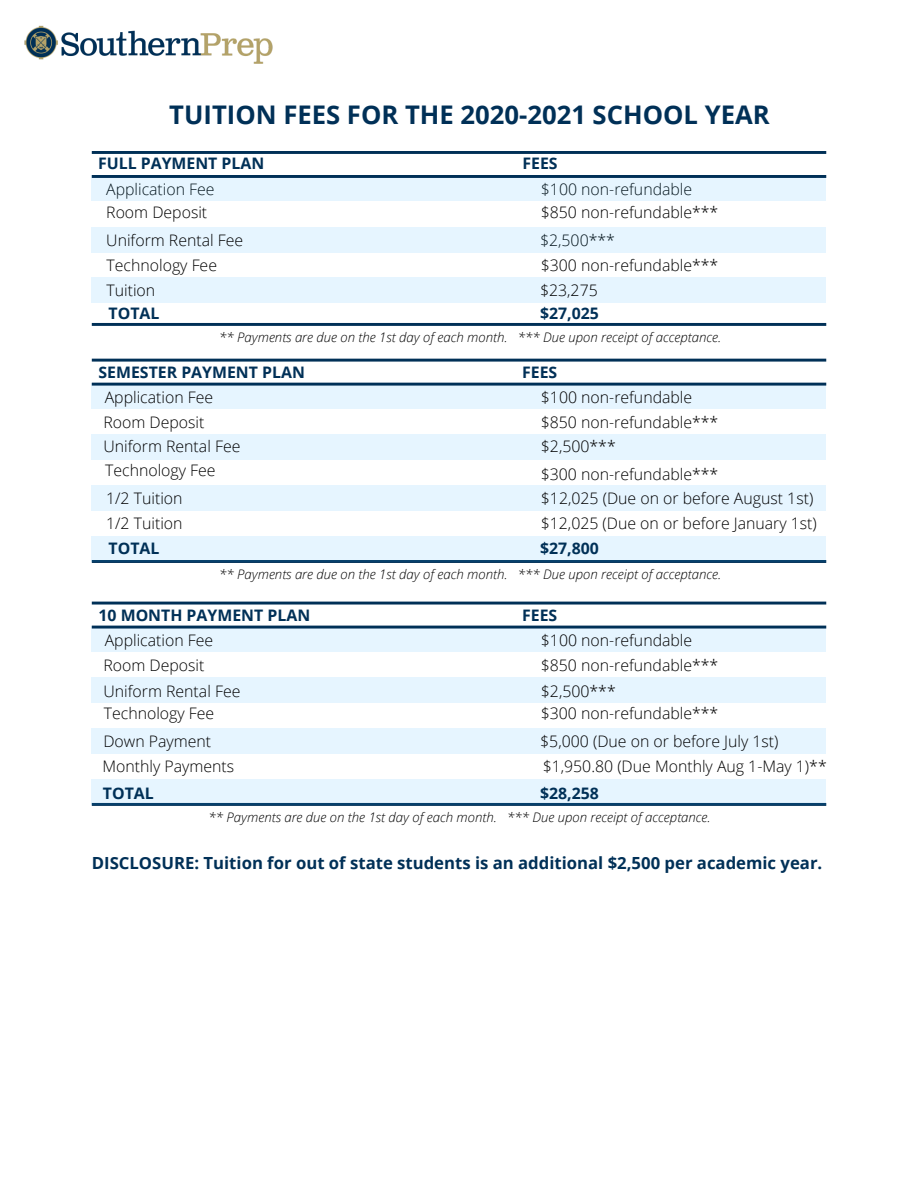
<style>
.page{position:relative;width:918px;height:1188px;background:#fff}
.page>*{position:absolute;margin:0;border:0;box-sizing:border-box;transform-origin:0 0}
.t1{font:700 25.65px "Open Sans";color:#003057}
.t2{font:700 16.65px "Open Sans";color:#003057}
.t3{font:300 15.9px/25.3px "Open Sans";color:#000}
.t4{font:700 15.9px "Open Sans";color:#003057}
.t5{font:italic 300 13.2px "Open Sans";color:#000}
</style>
<div class="page">
<img style="left:24px;top:25px;width:249px;height:39px">
<div style="left:92px;top:383px;width:734px;height:26px;background:#e6f5ff"></div>
<svg style="left:92px;top:359px;width:734px;height:3px;background:#234c6e"></svg>
<svg style="left:92px;top:383px;width:734px;height:3px;background:#1f4b6e"></svg>
<div style="left:92px;top:434px;width:734px;height:26px;background:#e6f5ff"></div>
<div style="left:92px;top:485px;width:734px;height:25px;background:#e6f5ff"></div>
<svg style="left:92px;top:561px;width:734px;height:2px"></svg>
<div style="left:92px;top:536px;width:734px;height:25px;background:#e6f5ff"></div>
<div style="left:92px;top:277px;width:734px;height:26px;background:#e6f5ff"></div>
<div style="left:92px;top:176px;width:734px;height:25px;background:#e6f5ff"></div>
<svg style="left:92px;top:151px;width:734px;height:3px;background:#05345a"></svg>
<svg style="left:92px;top:175px;width:734px;height:3px;background:#04335a"></svg>
<div style="left:92px;top:227px;width:734px;height:25px;background:#e6f5ff"></div>
<svg style="left:92px;top:323px;width:734px;height:3px;background:#08365c"></svg>
<div style="left:92px;top:626px;width:734px;height:26px;background:#e6f5ff"></div>
<svg style="left:92px;top:602px;width:734px;height:3px;background:#285071"></svg>
<svg style="left:92px;top:626px;width:734px;height:3px;background:#244e71"></svg>
<div style="left:92px;top:677px;width:734px;height:26px;background:#e6f5ff"></div>
<div style="left:92px;top:728px;width:734px;height:25px;background:#e6f5ff"></div>
<svg style="left:92px;top:804px;width:734px;height:2px"></svg>
<div style="left:92px;top:779px;width:734px;height:25px;background:#e6f5ff"></div>
<h1 class="t1" style="left:169px;top:96px;width:602px">TUITION FEES FOR THE 2020-2021 SCHOOL YEAR</h1>
<p class="t4" style="left:98px;top:152px;width:168px">FULL PAYMENT PLAN</p>
<p class="t4" style="left:522px;top:152px;width:37px">FEES</p>
<p class="t3" style="left:106px;top:177px;width:110px;line-height:23.2px">Application Fee<br>Room Deposit</p>
<p class="t3" style="left:541px;top:177px;width:179px;line-height:23.2px">$100 non-refundable $850 non-refundable***</p>
<p class="t3" style="left:540px;top:227px;width:180px;line-height:24.9px">$2,500***<br>$300 non-refundable*** $23,275</p>
<p class="t4" style="left:540px;top:302px;width:60px">$27,025</p>
<p class="t3" style="left:106px;top:227px;width:138px">Uniform Rental Fee</p>
<p class="t3" style="left:107px;top:252px;width:112px">Technology Fee</p>
<p class="t3" style="left:107px;top:277px;width:50px">Tuition</p>
<p class="t4" style="left:109px;top:302px;width:52px">TOTAL</p>
<p class="t5" style="left:219px;top:327px;width:504px">** Payments are due on the 1st day of each month. *** Due upon receipt of acceptance.</p>
<p class="t4" style="left:99px;top:361px;width:208px">SEMESTER PAYMENT PLAN</p>
<p class="t3" style="left:105px;top:385px;width:110px">Application Fee</p>
<p class="t3" style="left:103px;top:409px;width:103px">Room Deposit</p>
<p class="t3" style="left:103px;top:433px;width:138px">Uniform Rental Fee</p>
<p class="t3" style="left:105px;top:457px;width:112px;line-height:27.2px">Technology Fee<br>1/2 Tuition</p>
<p class="t3" style="left:106px;top:510px;width:78px">1/2 Tuition</p>
<p class="t4" style="left:109px;top:537px;width:52px">TOTAL</p>
<p class="t4" style="left:522px;top:361px;width:37px">FEES</p>
<p class="t3" style="left:541px;top:409px;width:179px">$850 non-refundable***</p>
<p class="t3" style="left:541px;top:385px;width:153px">$100 non-refundable</p>
<p class="t3" style="left:541px;top:432px;width:179px;line-height:28.2px">$2,500***<br>$300 non-refundable***</p>
<p class="t3" style="left:541px;top:485px;width:278px">$12,025 (Due on or before August 1st) $12,025 (Due on or before January 1st)</p>
<p class="t4" style="left:540px;top:537px;width:60px">$27,800</p>
<p class="t5" style="left:219px;top:564px;width:504px">** Payments are due on the 1st day of each month. *** Due upon receipt of acceptance.</p>
<p class="t4" style="left:99px;top:604px;width:213px">10 MONTH PAYMENT PLAN</p>
<p class="t4" style="left:522px;top:604px;width:37px">FEES</p>
<p class="t3" style="left:103px;top:628px;width:138px">Application Fee<br>Room Deposit<br>Uniform Rental Fee</p>
<p class="t3" style="left:102px;top:700px;width:133px;line-height:26.5px">Technology Fee<br>Down Payment<br>Monthly Payments</p>
<p class="t3" style="left:541px;top:628px;width:179px">$100 non-refundable $850 non-refundable*** $2,500***</p>
<p class="t3" style="left:540px;top:700px;width:288px;line-height:26.5px">$300 non-refundable***<br>$5,000 (Due on or before July 1st) $1,950.80 (Due Monthly Aug 1-May 1)**</p>
<p class="t4" style="left:103px;top:782px;width:52px">TOTAL</p>
<p class="t4" style="left:540px;top:782px;width:60px">$28,258</p>
<p class="t5" style="left:209px;top:807px;width:504px">** Payments are due on the 1st day of each month. *** Due upon receipt of acceptance.</p>
<p class="t2" style="left:92px;top:852px;width:732px">DISCLOSURE: Tuition for out of state students is an additional $2,500 per academic year.</p>
</div>
